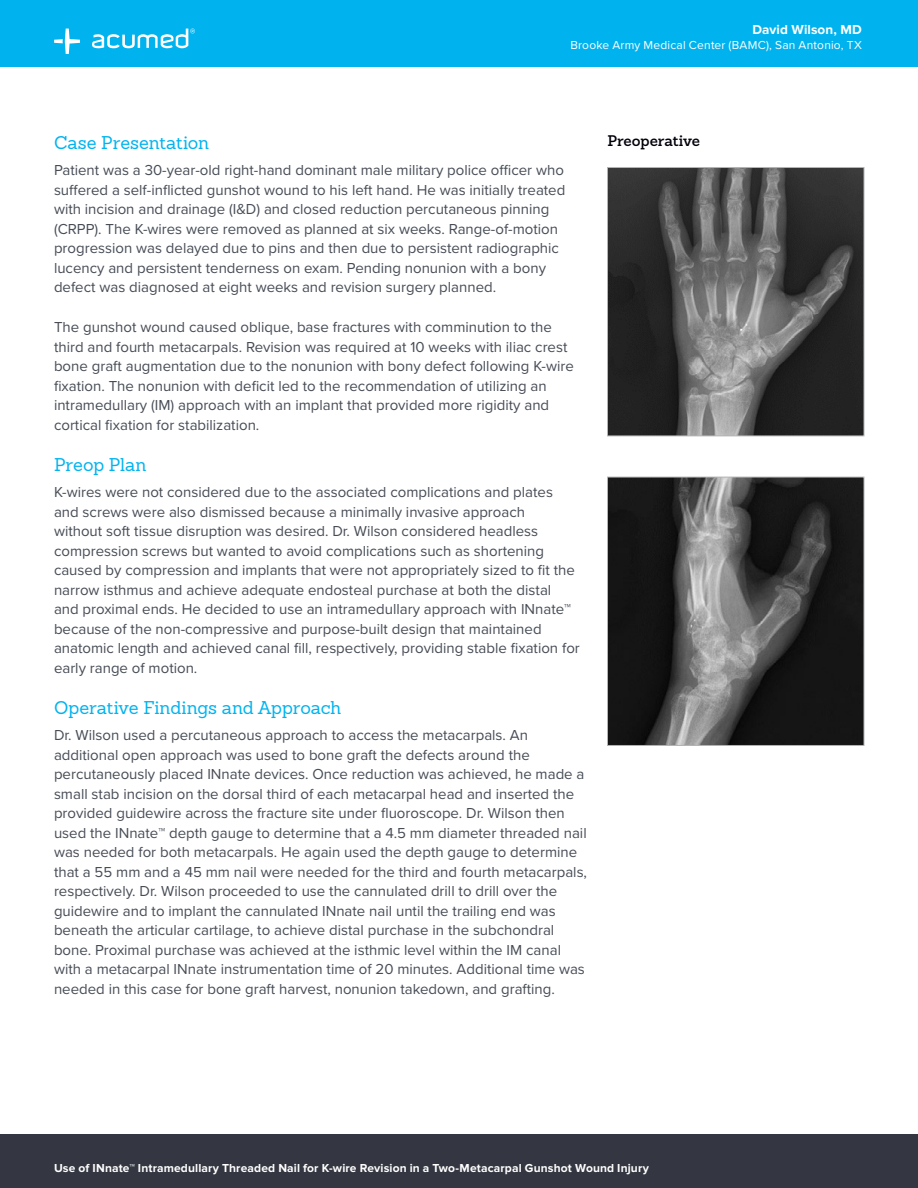
<style>
.page{position:relative;width:918px;height:1188px;background:#fff}
.page>*{position:absolute;margin:0;border:0;box-sizing:border-box;transform-origin:0 0}
.t1{font:18px "Sanchez Slab";color:#00b3ef}
.t2{font:15px/19.5px "Proxima Nova";color:#474c55}
.t3{font:600 15px "Sanchez Slab";color:#00000a}
.t4{font:700 13.5px "Proxima Nova";letter-spacing:.01em;color:#fff}
.t5{font:700 12px "Proxima Nova";letter-spacing:.01em;color:#fff}
.t6{font:12px "Proxima Nova";letter-spacing:.015em;color:#fff}
</style>
<div class="page">
<div style="left:0;top:0;width:918px;height:67px;background:#00b3ef"></div>
<svg style="left:54px;top:29px;width:26px;height:25px"></svg>
<svg style="left:92px;top:29px;width:103px;height:19px"></svg>
<div style="left:0;top:1134px;width:918px;height:54px;background:#343741"></div>
<img style="left:609px;top:479px;width:253px;height:265px">
<div style="left:607px;top:477px;width:257px;height:269px;border:1px solid #b2b5b6"></div>
<img style="left:609px;top:169px;width:253px;height:265px">
<div style="left:607px;top:167px;width:257px;height:269px;border:1px solid #b2b5b6"></div>
<p class="t4" style="left:752px;top:22px;width:111px">David Wilson, MD</p>
<p class="t6" style="left:570px;top:36px;width:293px">Brooke Army Medical Center (BAMC), San Antonio, TX</p>
<p class="t1" style="left:54px;top:131px;width:157px">Case Presentation</p>
<p class="t3" style="left:608px;top:130px;width:94px">Preoperative</p>
<p class="t2" style="left:54px;top:160px;width:513px">Patient was a 30-year-old right-hand dominant male military police officer who suffered a self-inflicted gunshot wound to his left hand. He was initially treated with incision and drainage (I&amp;D) and closed reduction percutaneous pinning (CRPP). The K-wires were removed as planned at six weeks. Range-of-motion progression was delayed due to pins and then due to persistent radiographic lucency and persistent tenderness on exam. Pending nonunion with a bony defect was diagnosed at eight weeks and revision surgery planned.</p>
<p class="t2" style="left:54px;top:317px;width:521px">The gunshot wound caused oblique, base fractures with comminution to the third and fourth metacarpals. Revision was required at 10 weeks with iliac crest bone graft augmentation due to the nonunion with bony defect following K-wire fixation. The nonunion with deficit led to the recommendation of utilizing an intramedullary (IM) approach with an implant that provided more rigidity and cortical fixation for stabilization.</p>
<p class="t1" style="left:54px;top:453px;width:94px">Preop Plan</p>
<p class="t2" style="left:54px;top:482px;width:527px">K-wires were not considered due to the associated complications and plates and screws were also dismissed because a minimally invasive approach<br>without soft tissue disruption was desired. Dr. Wilson considered headless compression screws but wanted to avoid complications such as shortening caused by compression and implants that were not appropriately sized to fit the narrow isthmus and achieve adequate endosteal purchase at both the distal<br>and proximal ends. He decided to use an intramedullary approach with INnate™ because of the non-compressive and purpose-built design that maintained anatomic length and achieved canal fill, respectively, providing stable fixation for early range of motion.</p>
<p class="t1" style="left:54px;top:696px;width:289px">Operative Findings and Approach</p>
<p class="t2" style="left:54px;top:725px;width:535px">Dr. Wilson used a percutaneous approach to access the metacarpals. An additional open approach was used to bone graft the defects around the percutaneously placed INnate devices. Once reduction was achieved, he made a small stab incision on the dorsal third of each metacarpal head and inserted the provided guidewire across the fracture site under fluoroscope. Dr. Wilson then used the INnate™ depth gauge to determine that a 4.5 mm diameter threaded nail was needed for both metacarpals. He again used the depth gauge to determine that a 55 mm and a 45 mm nail were needed for the third and fourth metacarpals, respectively. Dr. Wilson proceeded to use the cannulated drill to drill over the guidewire and to implant the cannulated INnate nail until the trailing end was beneath the articular cartilage, to achieve distal purchase in the subchondral bone. Proximal purchase was achieved at the isthmic level within the IM canal with a metacarpal INnate instrumentation time of 20 minutes. Additional time was needed in this case for bone graft harvest, nonunion takedown, and grafting.</p>
<p class="t5" style="left:54px;top:1161px;width:597px">Use of INnate™ Intramedullary Threaded Nail for K-wire Revision in a Two-Metacarpal Gunshot Wound Injury</p>
</div>
